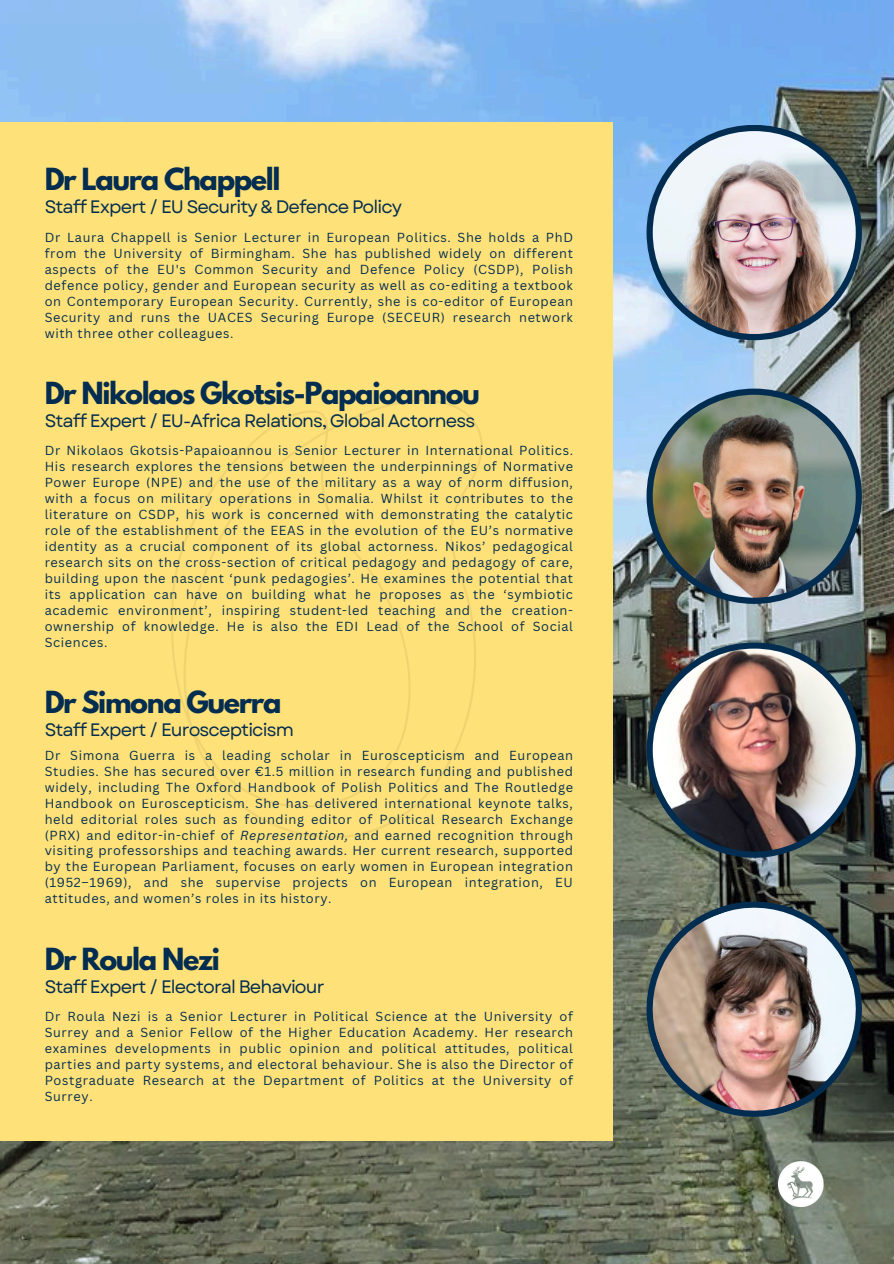
<style>
.page{position:relative;width:894px;height:1264px;background:#fff}
.page>*{position:absolute;margin:0;border:0;box-sizing:border-box;transform-origin:0 0}
.t1{font:700 27px "League Spartan";letter-spacing:-.05em;color:#032d50}
.t2{font:18px "Garet";letter-spacing:-.05em;color:#032d50}
.t3{font:12.75px/15.9px "Canva Sans";letter-spacing:.05em;color:#032d50;text-align:justify}
.s1{font-style:italic}
</style>
<div class="page">
<img style="left:0;top:0;width:893px;height:1263px">
<div style="left:0;top:122px;width:612px;height:1018px;background:#ffe179"></div>
<div style="left:646px;top:642px;width:215px;height:215px;background:#032d50;border-radius:50%"></div>
<img style="left:652px;top:648px;width:203px;height:203px;border-radius:50%">
<svg style="left:646px;top:388px;width:215px;height:216px;background:#123959"></svg>
<img style="left:652px;top:395px;width:203px;height:202px;border-radius:50%">
<div style="left:646px;top:125px;width:215px;height:215px;background:#032d50;border-radius:50%"></div>
<img style="left:652px;top:131px;width:203px;height:203px;border-radius:50%">
<img style="left:778px;top:1147px;width:52px;height:73px">
<svg style="left:632px;top:887px;width:243px;height:243px;background:#585f51"></svg>
<img style="left:639px;top:894px;width:229px;height:229px">
<svg style="left:171px;top:400px;width:311px;height:438px"></svg>
<p class="t1" style="left:45px;top:166px;width:237px">Dr Laura Chappell</p>
<p class="t2" style="left:45px;top:194px;width:359px">Staff Expert / EU Security &amp; Defence Policy</p>
<p class="t3" style="left:45px;top:229px;width:529px">Dr Laura Chappell is Senior Lecturer in European Politics. She holds a PhD from the University of Birmingham. She has published widely on different aspects of the EU's Common Security and Defence Policy (CSDP), Polish defence policy, gender and European security as well as co-editing a textbook on Contemporary European Security. Currently, she is co-editor of European Security and runs the UACES Securing Europe (SECEUR) research network with three other colleagues.</p>
<p class="t1" style="left:45px;top:380px;width:436px">Dr Nikolaos Gkotsis-Papaioannou</p>
<p class="t2" style="left:45px;top:408px;width:432px">Staff Expert / EU-Africa Relations, Global Actorness</p>
<h1 class="t3" style="left:45px;top:442px;width:529px">Dr Nikolaos Gkotsis-Papaioannou is Senior Lecturer in International Politics.<br>His research explores the tensions between the underpinnings of Normative Power Europe (NPE) and the use of the military as a way of norm diffusion, with a focus on military operations in Somalia. Whilst it contributes to the literature on CSDP, his work is concerned with demonstrating the catalytic role of the establishment of the EEAS in the evolution of the EU’s normative identity as a crucial component of its global actorness. Nikos’ pedagogical research sits on the cross-section of critical pedagogy and pedagogy of care, building upon the nascent ‘punk pedagogies’. He examines the potential that its application can have on building what he proposes as the ‘symbiotic academic environment’, inspiring student-led teaching and the creation&shy;ownership of knowledge. He is also the EDI Lead of the School of Social Sciences.</h1>
<p class="t1" style="left:45px;top:689px;width:238px">Dr Simona Guerra</p>
<p class="t2" style="left:45px;top:716px;width:251px">Staff Expert / Euroscepticism</p>
<p class="t3" style="left:45px;top:747px;width:529px">Dr Simona Guerra is a leading scholar in Euroscepticism and European Studies. She has secured over €1.5 million in research funding and published widely, including The Oxford Handbook of Polish Politics and The Routledge Handbook on Euroscepticism. She has delivered international keynote talks, held editorial roles such as founding editor of Political Research Exchange (PRX) and editor-in-chief of <span class="s1">Representation,</span> and earned recognition through visiting professorships and teaching awards. Her current research, supported by the European Parliament, focuses on early women in European integration (1952–1969), and she supervise projects on European integration, EU attitudes, and women’s roles in its history.</p>
<p class="t1" style="left:45px;top:945px;width:177px">Dr Roula Nezi</p>
<p class="t2" style="left:45px;top:973px;width:281px">Staff Expert / Electoral Behaviour</p>
<h1 class="t3" style="left:45px;top:1007px;width:529px">Dr Roula Nezi is a Senior Lecturer in Political Science at the University of Surrey and a Senior Fellow of the Higher Education Academy. Her research examines developments in public opinion and political attitudes, political parties and party systems, and electoral behaviour. She is also the Director of Postgraduate Research at the Department of Politics at the University of Surrey.</h1>
</div>
